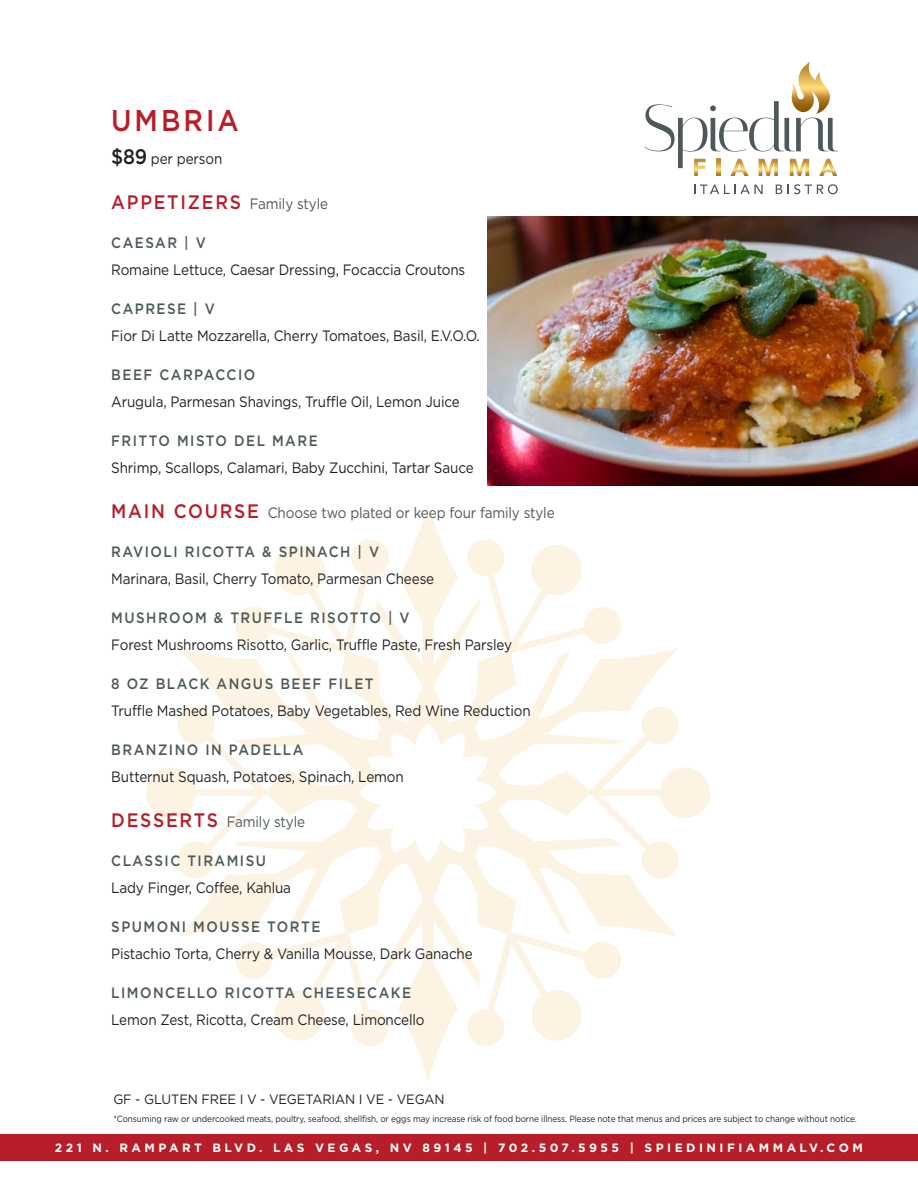
<style>
.page{position:relative;width:918px;height:1188px;background:#fff}
.page>*{position:absolute;margin:0;border:0;box-sizing:border-box;transform-origin:0 0}
.t1{font:500 30px "Gotham";letter-spacing:.11em;color:#b81e29;scale:.9 1}
.t2{font:15px "Gotham";letter-spacing:-.01em;color:#231f20;scale:.9 1}
.t3{font:500 15px "Gotham";letter-spacing:.11em;color:#4d5959;scale:.9 1}
.t4{font:15px "Gotham";letter-spacing:-.01em;color:#4d5959;scale:.9 1}
.t5{font:13.5px "Gotham";letter-spacing:-.01em;color:#231f20;scale:.95 1}
.t6{font:700 12px "Gotham";letter-spacing:.29em;color:#fff}
.t7{font:9px "Gotham";letter-spacing:-.01em;color:#231f20;scale:.91 1}
.s1{font-weight:500;font-size:21px}
.s2{font-weight:500;font-size:19.5px;color:#b81e29}
</style>
<div class="page">
<svg style="left:146px;top:505px;width:564px;height:575px"></svg>
<div style="left:0;top:1134px;width:918px;height:27px;background:#b81e29"></div>
<img style="left:487px;top:216px;width:431px;height:270px">
<svg style="left:645px;top:62px;width:193px;height:114px"></svg>
<svg style="left:694px;top:185px;width:69px;height:9px"></svg>
<svg style="left:776px;top:185px;width:6px;height:9px"></svg>
<svg style="left:788px;top:184px;width:50px;height:10px"></svg>
<p class="t1" style="left:111px;top:103px;width:143px">UMBRIA</p>
<p class="t2" style="left:111px;top:150px;width:125px"><span class="s1">$89</span> per person</p>
<p class="t4" style="left:111px;top:195px;width:243px"><span class="s2">APPETIZERS</span> Family style</p>
<p class="t3" style="left:111px;top:234px;width:107px">CAESAR | V</p>
<p class="t2" style="left:111px;top:261px;width:395px">Romaine Lettuce, Caesar Dressing, Focaccia Croutons</p>
<p class="t3" style="left:111px;top:300px;width:117px">CAPRESE | V</p>
<p class="t2" style="left:111px;top:327px;width:411px">Fior Di Latte Mozzarella, Cherry Tomatoes, Basil, E.V.O.O.</p>
<p class="t3" style="left:111px;top:366px;width:162px">BEEF CARPACCIO</p>
<p class="t2" style="left:111px;top:393px;width:389px">Arugula, Parmesan Shavings, Truffle Oil, Lemon Juice</p>
<p class="t3" style="left:111px;top:432px;width:231px">FRITTO MISTO DEL MARE</p>
<p class="t2" style="left:111px;top:459px;width:404px">Shrimp, Scallops, Calamari, Baby Zucchini, Tartar Sauce</p>
<p class="t4" style="left:111px;top:504px;width:494px"><span class="s2">MAIN COURSE</span> Choose two plated or keep four family style</p>
<p class="t3" style="left:111px;top:543px;width:299px">RAVIOLI RICOTTA &amp; SPINACH | V</p>
<p class="t2" style="left:111px;top:570px;width:360px">Marinara, Basil, Cherry Tomato, Parmesan Cheese</p>
<p class="t3" style="left:111px;top:609px;width:333px">MUSHROOM &amp; TRUFFLE RISOTTO | V</p>
<p class="t2" style="left:111px;top:636px;width:447px">Forest Mushrooms Risotto, Garlic, Truffle Paste, Fresh Parsley</p>
<p class="t3" style="left:111px;top:675px;width:293px">8 OZ BLACK ANGUS BEEF FILET</p>
<p class="t2" style="left:111px;top:702px;width:468px">Truffle Mashed Potatoes, Baby Vegetables, Red Wine Reduction</p>
<p class="t3" style="left:111px;top:741px;width:215px">BRANZINO IN PADELLA</p>
<p class="t2" style="left:111px;top:768px;width:327px">Butternut Squash, Potatoes, Spinach, Lemon</p>
<p class="t4" style="left:111px;top:813px;width:217px"><span class="s2">DESSERTS</span> Family style</p>
<p class="t3" style="left:111px;top:852px;width:174px">CLASSIC TIRAMISU</p>
<p class="t2" style="left:111px;top:879px;width:201px">Lady Finger, Coffee, Kahlua</p>
<p class="t3" style="left:111px;top:918px;width:234px">SPUMONI MOUSSE TORTE</p>
<p class="t2" style="left:111px;top:945px;width:403px">Pistachio Torta, Cherry &amp; Vanilla Mousse, Dark Ganache</p>
<p class="t3" style="left:111px;top:984px;width:335px">LIMONCELLO RICOTTA CHEESECAKE</p>
<p class="t2" style="left:111px;top:1011px;width:350px">Lemon Zest, Ricotta, Cream Cheese, Limoncello</p>
<p class="t5" style="left:113px;top:1092px;width:350px">GF - GLUTEN FREE I V - VEGETARIAN I VE - VEGAN</p>
<p class="t7" style="left:113px;top:1114px;width:819px">*Consuming raw or undercooked meats, poultry, seafood, shellfish, or eggs may increase risk of food borne illness. Please note that menus and prices are subject to change without notice.</p>
<p class="t6" style="left:55px;top:1141px;width:809px">221 N. RAMPART BLVD. LAS VEGAS, NV 89145 | 702.507.5955 | SPIEDINIFIAMMALV.COM</p>
</div>
